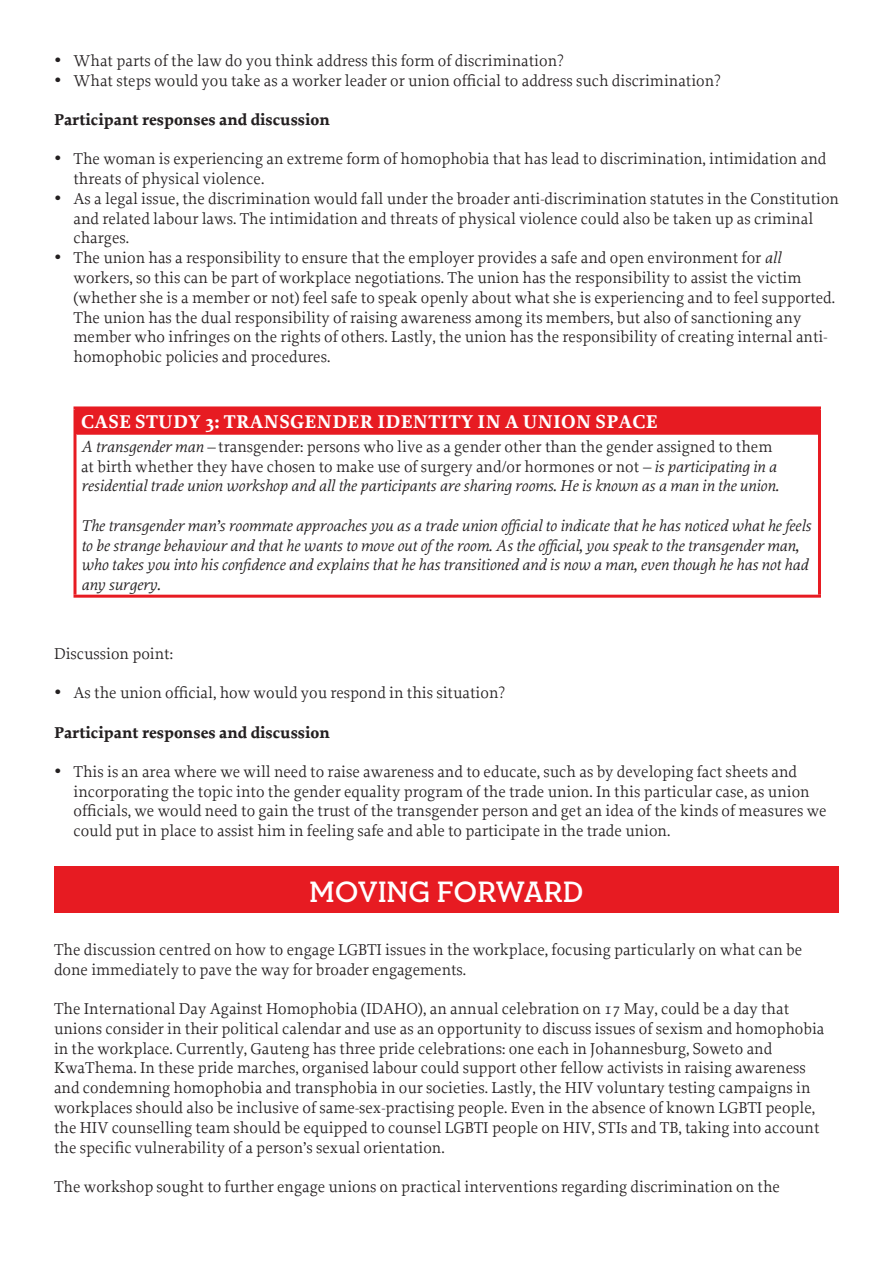
<style>
.page{position:relative;width:893px;height:1263px;background:#fff}
.page>*{position:absolute;margin:0;border:0;box-sizing:border-box;transform-origin:0 0}
.t1{font:700 30px "Neutraface Slab Display";letter-spacing:.03em;color:#fff}
.Body{font:700 19.5px "Proforma";letter-spacing:.015em;color:#fff}
.Bullet_list{font:16.5px/19.8px "Proforma";color:#231f20}
.Body-2{font:16.5px/19.8px "Proforma";color:#231f20}
.Body-3{font:italic 16.5px/19.8px "Proforma";color:#231f20}
.Body-4{font:700 16.5px "Proforma";color:#231f20}
.s1{font-style:italic}
</style>
<div class="page">
<div style="left:54px;top:866px;width:785px;height:47px;background:#e71b22"></div>
<div style="left:75px;top:408px;width:744px;height:26px;background:#e71b22"></div>
<hr style="left:74px;top:434px;width:2px;height:161px;background:#e71b22">
<hr style="left:818px;top:434px;width:3px;height:161px;background:#e71b22">
<hr style="left:74px;top:595px;width:747px;height:3px;background:#e71b22">
<hr style="left:74px;top:406px;width:747px;height:3px;background:#e71b22">
<hr style="left:74px;top:409px;width:2px;height:25px;background:#e71b22">
<hr style="left:818px;top:409px;width:3px;height:25px;background:#e71b22">
<hr style="left:76px;top:433px;width:742px;height:2px;background:#e71b22">
<p class="Bullet_list" style="left:54px;top:50px;width:511px">• What parts of the law do you think address this form of discrimination?</p>
<p class="Bullet_list" style="left:54px;top:70px;width:668px">• What steps would you take as a worker leader or union official to address such discrimination?</p>
<p class="Body-4" style="left:54px;top:109px;width:278px">Participant responses and discussion</p>
<p class="Bullet_list" style="left:74px;top:149px;width:754px;text-indent:-20px">• The woman is experiencing an extreme form of homophobia that has lead to discrimination, intimidation and threats of physical violence.</p>
<p class="Bullet_list" style="left:74px;top:188px;width:767px;text-indent:-20px">• As a legal issue, the discrimination would fall under the broader anti-discrimination statutes in the Constitution and related labour laws. The intimidation and threats of physical violence could also be taken up as criminal charges.</p>
<p class="Bullet_list" style="left:74px;top:248px;width:763px;text-indent:-20px">• The union has a responsibility to ensure that the employer provides a safe and open environment for <span class="s1">all </span>workers, so this can be part of workplace negotiations. The union has the responsibility to assist the victim (whether she is a member or not) feel safe to speak openly about what she is experiencing and to feel supported.<br>The union has the dual responsibility of raising awareness among its members, but also of sanctioning any member who infringes on the rights of others. Lastly, the union has the responsibility of creating internal anti&shy;homophobic policies and procedures.</p>
<p class="Body" style="left:81px;top:409px;width:578px">CASE STUDY 3: TRANSGENDER IDENTITY IN A UNION SPACE</p>
<p class="Body-2" style="left:81px;top:436px;width:699px"><span class="s1">A transgender man –</span> transgender: persons who live as a gender other than the gender assigned to them at birth whether they have chosen to make use of surgery and/or hormones or not <span class="s1">– is participating in a residential trade union workshop and all the participants are sharing rooms. He is known as a man in the union.</span></p>
<p class="Body-3" style="left:81px;top:515px;width:732px">The transgender man’s roommate approaches you as a trade union official to indicate that he has noticed what he feels to be strange behaviour and that he wants to move out of the room. As the official, you speak to the transgender man, who takes you into his confidence and explains that he has transitioned and is now a man, even though he has not had any surgery.</p>
<p class="Body-2" style="left:54px;top:643px;width:121px">Discussion point:</p>
<p class="Bullet_list" style="left:54px;top:683px;width:453px">• As the union official, how would you respond in this situation?</p>
<p class="Body-4" style="left:54px;top:722px;width:278px">Participant responses and discussion</p>
<p class="Bullet_list" style="left:74px;top:761px;width:755px;text-indent:-20px">• This is an area where we will need to raise awareness and to educate, such as by developing fact sheets and incorporating the topic into the gender equality program of the trade union. In this particular case, as union officials, we would need to gain the trust of the transgender person and get an idea of the kinds of measures we could put in place to assist him in feeling safe and able to participate in the trade union.</p>
<p class="t1" style="left:310px;top:875px;width:275px">MOVING FORWARD</p>
<p class="Body-2" style="left:54px;top:939px;width:750px">The discussion centred on how to engage LGBTI issues in the workplace, focusing particularly on what can be done immediately to pave the way for broader engagements.</p>
<p class="Body-2" style="left:54px;top:998px;width:772px">The International Day Against Homophobia (IDAHO), an annual celebration on 17 May, could be a day that unions consider in their political calendar and use as an opportunity to discuss issues of sexism and homophobia in the workplace. Currently, Gauteng has three pride celebrations: one each in Johannesburg, Soweto and KwaThema. In these pride marches, organised labour could support other fellow activists in raising awareness and condemning homophobia and transphobia in our societies. Lastly, the HIV voluntary testing campaigns in workplaces should also be inclusive of same-sex-practising people. Even in the absence of known LGBTI people, the HIV counselling team should be equipped to counsel LGBTI people on HIV, STIs and TB, taking into account the specific vulnerability of a person’s sexual orientation.</p>
<p class="Body-2" style="left:54px;top:1176px;width:727px">The workshop sought to further engage unions on practical interventions regarding discrimination on the</p>
</div>
